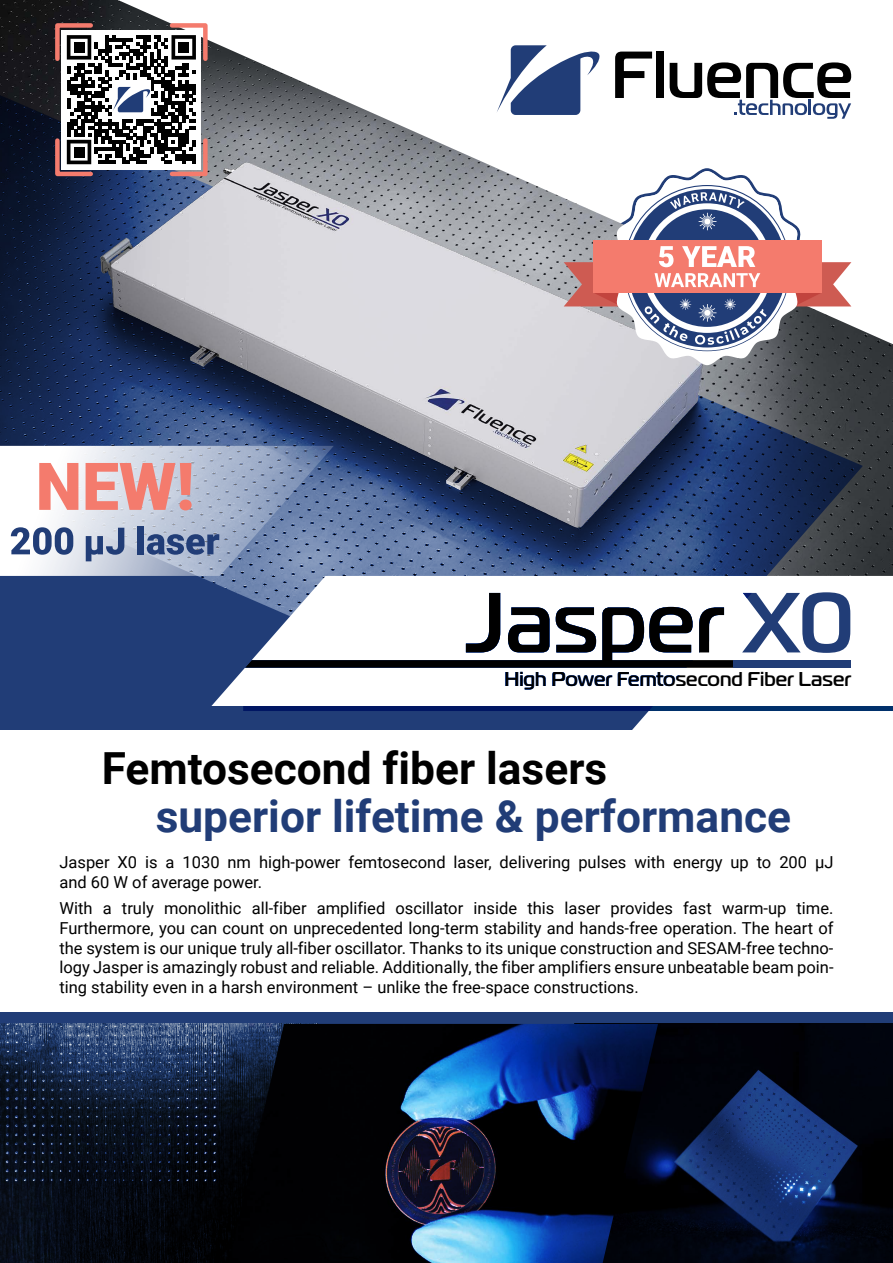
<style>
.page{position:relative;width:893px;height:1263px;background:#fff}
.page>*{position:absolute;margin:0;border:0;box-sizing:border-box;transform-origin:0 0}
.t1{font:500 85.05px "Magistral";color:#000}
.t2{font:900 66px "Roboto";color:#f47b6d}
.t3{font:700 44.25px "Roboto";color:#213d77}
.t4{font:700 44.25px "Roboto";color:#000}
.t5{font:500 19.95px "Magistral";color:#000}
.t6{font:16.5px/19.8px "Roboto";color:#000}
.s1{color:#213d77}
</style>
<div class="page">
<img style="left:0;top:0;width:893px;height:730px">
<svg style="left:564px;top:168px;width:287px;height:200px"></svg>
<svg style="left:0;top:446px;width:334px;height:130px"></svg>
<svg style="left:0;top:1012px;width:893px;height:251px;background:#0e1c36"></svg>
<svg style="left:53px;top:21px;width:157px;height:157px"></svg>
<h2 class="t2" style="left:36px;top:440px;width:160px">NEW!</h2>
<h1 class="t1" style="left:466px;top:571px;width:389px">Jasper <span class="s1">X0</span></h1>
<p class="t5" style="left:504px;top:667px;width:348px">High Power Femtosecond Fiber Laser</p>
<h3 class="t4" style="left:102px;top:737px;width:507px">Femtosecond fiber lasers</h3>
<h3 class="t3" style="left:156px;top:785px;width:637px">superior lifetime &amp; performance</h3>
<p class="t6" style="left:59px;top:852px;width:776px">Jasper X0 is a 1030 nm high-power femtosecond laser, delivering pulses with energy up to 200 µJ and 60 W of average power.</p>
<p class="t6" style="left:59px;top:897px;width:776px;text-align:justify">With a truly monolithic all-fiber amplified oscillator inside this laser provides fast warm-up time.<br>Furthermore, you can count on unprecedented long-term stability and hands-free operation. The heart of the system is our unique truly all-fiber oscillator. Thanks to its unique construction and SESAM-free techno&shy;logy Jasper is amazingly robust and reliable. Additionally, the fiber amplifiers ensure unbeatable beam poin&shy;ting stability even in a harsh environment – unlike the free-space constructions.</p>
</div>
